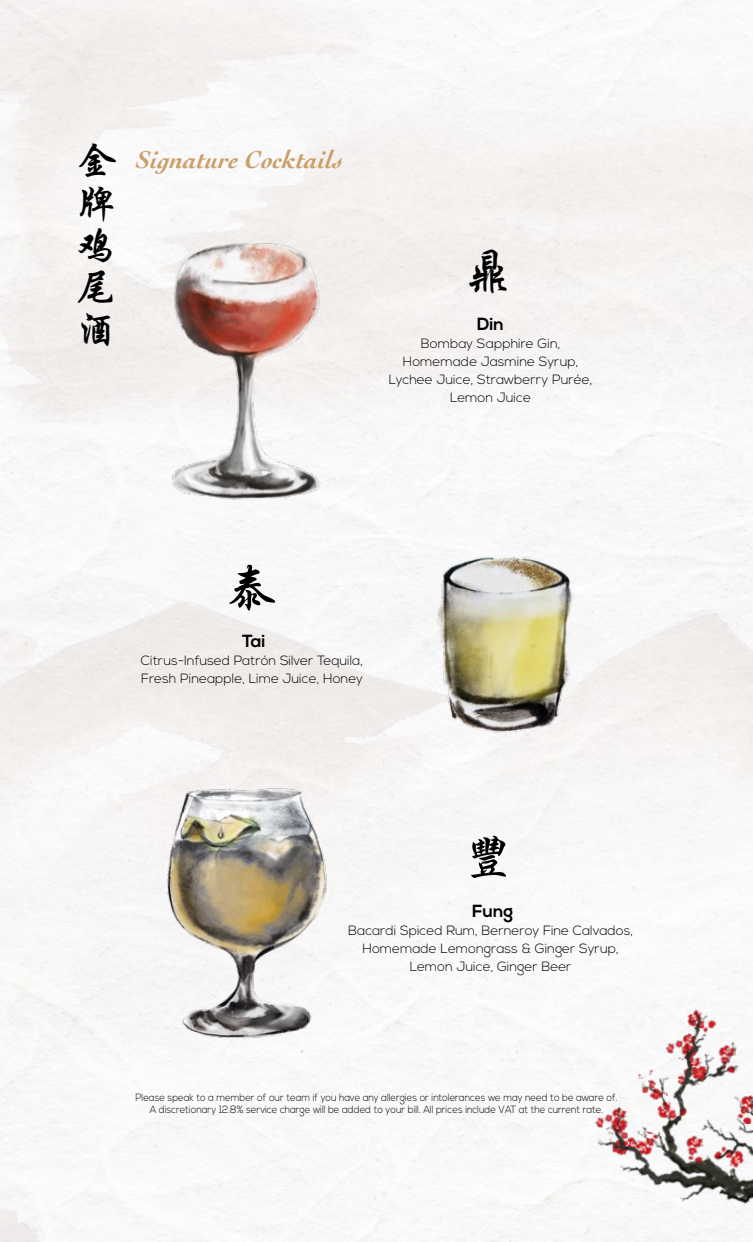
<style>
.page{position:relative;width:753px;height:1242px;background:#fff}
.page>*{position:absolute;margin:0;border:0;box-sizing:border-box;transform-origin:0 0}
.t1{font:700 50.4px "ST Xingkai SC";color:#000}
.t2{font:700 49.5px "ST Xingkai SC";color:#000}
.t3{font:700 40.5px/42px "ST Xingkai SC";color:#000;text-align:justify}
.t4{font:italic 700 25.5px "Cochin";color:#cb9f67}
.t5{font:700 17.55px "Nexa";color:#000}
.t6{font:300 13.35px/18px "Nexa";color:#000;text-align:center}
.t7{font:300 10.5px/12px "Nexa";color:#000;text-align:center;scale:.9 1}
.s1{font-family:"ST Xingkai SC";font-style:normal;font-size:40.5px;color:#000}
</style>
<div class="page">
<img style="left:388px;top:466px;width:231px;height:318px">
<img style="left:147px;top:772px;width:196px;height:296px">
<img style="left:150px;top:200px;width:184px;height:324px">
<img style="left:664px;top:995px;width:61px;height:8px">
<img style="left:561px;top:1003px;width:192px;height:239px">
<h3 class="t4" style="left:76px;top:142px;width:268px"><span class="s1">金</span> Signature Cocktails</h3>
<h3 class="t3" style="left:76px;top:184px;width:42px">牌鸡尾酒</h3>
<h2 class="t2" style="left:464px;top:239px;width:51px">鼎</h2>
<h3 class="t5" style="left:477px;top:314px;width:28px">Din</h3>
<p class="t6" style="left:389px;top:335px;width:205px">Bombay Sapphire Gin,<br>Homemade Jasmine Syrup,<br>Lychee Juice, Strawberry Purée,<br>Lemon Juice</p>
<h1 class="t1" style="left:226px;top:555px;width:52px">泰</h1>
<h3 class="t5" style="left:242px;top:630px;width:25px">Tai</h3>
<p class="t6" style="left:141px;top:651px;width:224px;text-align:left">Citrus-Infused Patrón Silver Tequila,<br>Fresh Pineapple, Lime Juice, Honey</p>
<h1 class="t1" style="left:463px;top:824px;width:52px">豐</h1>
<h3 class="t5" style="left:472px;top:901px;width:42px">Fung</h3>
<p class="t6" style="left:348px;top:922px;width:286px">Bacardi Spiced Rum, Berneroy Fine Calvados,<br>Homemade Lemongrass &amp; Ginger Syrup,<br>Lemon Juice, Ginger Beer</p>
<p class="t7" style="left:135px;top:1092px;width:537px">Please speak to a member of our team if you have any allergies or intolerances we may need to be aware of.<br>A discretionary 12.8% service charge will be added to your bill. All prices include VAT at the current rate.</p>
</div>
